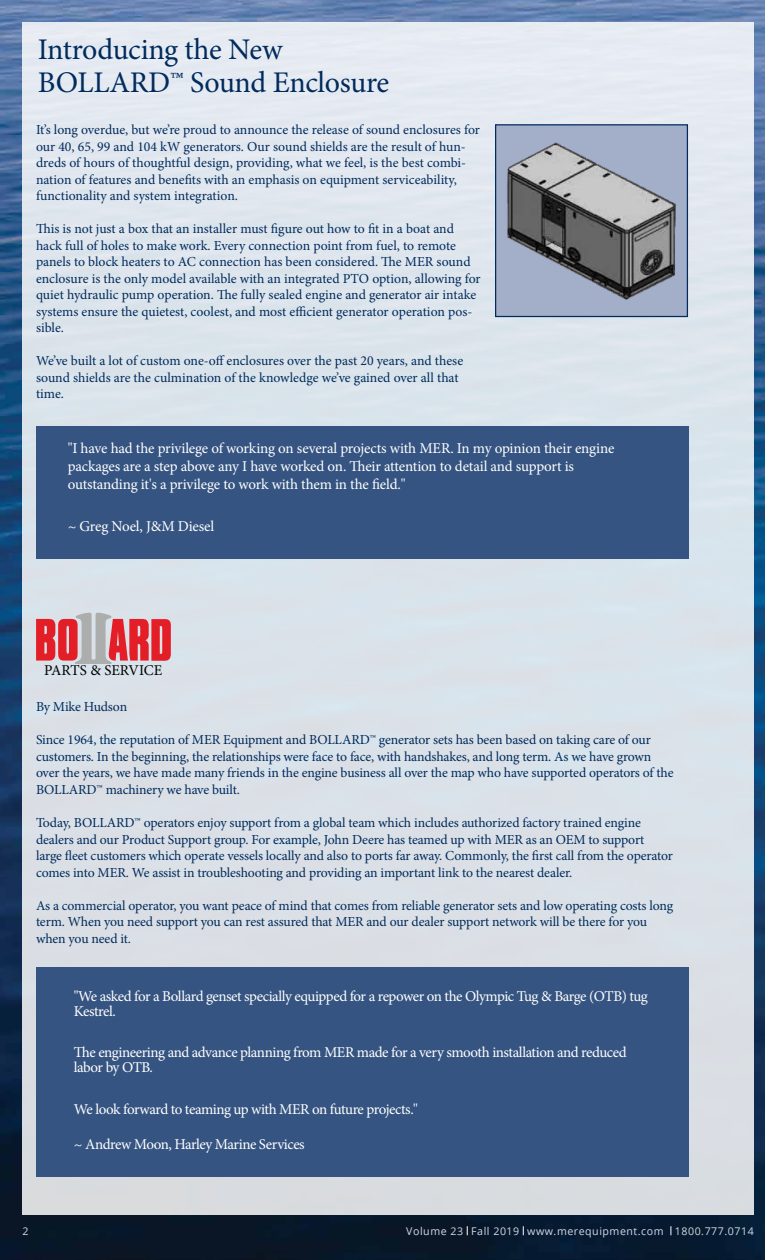
<style>
.page{position:relative;width:765px;height:1260px;background:#fff}
.page>*{position:absolute;margin:0;border:0;box-sizing:border-box;transform-origin:0 0}
.t1{font:30px/33.1px "Minion Pro";letter-spacing:-.01em;color:#002b5c}
.t2{font:15px/18px "Minion Pro";letter-spacing:-.025em;color:#fff}
.t3{font:15px "Minion Pro";letter-spacing:-.005em;color:#000}
.t4{font:13.75px/16.5px "Minion Pro";letter-spacing:-.01em;color:#002b5c}
.t5{font:10.62px "Open Sans";letter-spacing:.05em;color:#d3d8e6}
</style>
<div class="page">
<img style="left:0;top:0;width:765px;height:1260px">
<div style="left:22px;top:22px;width:732px;height:1193px;background:#dbe3ea"></div>
<div style="left:36px;top:427px;width:652px;height:132px;background:#355481"></div>
<div style="left:495px;top:124px;width:193px;height:193px;background:#a3aec9;border:1px solid #002b5c"></div>
<img style="left:506px;top:142px;width:170px;height:158px">
<div style="left:36px;top:968px;width:652px;height:209px;background:#355481"></div>
<svg style="left:36px;top:613px;width:135px;height:50px"></svg>
<h1 class="t1" style="left:38px;top:33px;width:353px">Introducing the New<br>BOLLARD™ Sound Enclosure</h1>
<p class="t4" style="left:36px;top:122px;width:445px">It’s long overdue, but we’re proud to announce the release of sound enclosures for our 40, 65, 99 and 104 kW generators. Our sound shields are the result of hun&shy;dreds of hours of thoughtful design, providing, what we feel, is the best combi&shy;nation of features and benefits with an emphasis on equipment serviceability, functionality and system integration.</p>
<p class="t4" style="left:36px;top:221px;width:446px">This is not just a box that an installer must figure out how to fit in a boat and hack full of holes to make work. Every connection point from fuel, to remote panels to block heaters to AC connection has been considered. The MER sound enclosure is the only model available with an integrated PTO option, allowing for quiet hydraulic pump operation. The fully sealed engine and generator air intake systems ensure the quietest, coolest, and most efficient generator operation pos&shy;sible.</p>
<p class="t4" style="left:36px;top:353px;width:429px">We’ve built a lot of custom one-off enclosures over the past 20 years, and these sound shields are the culmination of the knowledge we’ve gained over all that time.</p>
<p class="t2" style="left:68px;top:439px;width:548px">"I have had the privilege of working on several projects with MER. In my opinion their engine packages are a step above any I have worked on. Their attention to detail and support is outstanding it's a privilege to work with them in the field."</p>
<p class="t2" style="left:68px;top:517px;width:148px">~ Greg Noel, J&amp;M Diesel</p>
<p class="t3" style="left:44px;top:660px;width:120px">PARTS &amp; SERVICE</p>
<p class="t4" style="left:36px;top:698px;width:93px">By Mike Hudson</p>
<p class="t4" style="left:36px;top:732px;width:639px">Since 1964, the reputation of MER Equipment and BOLLARD™ generator sets has been based on taking care of our customers. In the beginning, the relationships were face to face, with handshakes, and long term. As we have grown over the years, we have made many friends in the engine business all over the map who have supported operators of the BOLLARD™ machinery we have built.</p>
<p class="t4" style="left:36px;top:815px;width:638px">Today, BOLLARD™ operators enjoy support from a global team which includes authorized factory trained engine dealers and our Product Support group. For example, John Deere has teamed up with MER as an OEM to support large fleet customers which operate vessels locally and also to ports far away. Commonly, the first call from the operator comes into MER. We assist in troubleshooting and providing an important link to the nearest dealer.</p>
<p class="t4" style="left:36px;top:897px;width:639px">As a commercial operator, you want peace of mind that comes from reliable generator sets and low operating costs long term. When you need support you can rest assured that MER and our dealer support network will be there for you when you need it.</p>
<p class="t2" style="left:74px;top:989px;width:576px;line-height:15px">"We asked for a Bollard genset specially equipped for a repower on the Olympic Tug &amp; Barge (OTB) tug<br>Kestrel.</p>
<p class="t2" style="left:74px;top:1045px;width:554px;line-height:15px">The engineering and advance planning from MER made for a very smooth installation and reduced labor by OTB.</p>
<p class="t2" style="left:74px;top:1100px;width:346px">We look forward to teaming up with MER on future projects."</p>
<p class="t2" style="left:74px;top:1136px;width:232px">~ Andrew Moon, Harley Marine Services</p>
<p class="t5" style="left:22px;top:1224px;width:8px">2</p>
<p class="t5" style="left:406px;top:1224px;width:349px">Volume 23 Fall 2019 www.merequipment.com 1800.777.0714</p>
</div>
